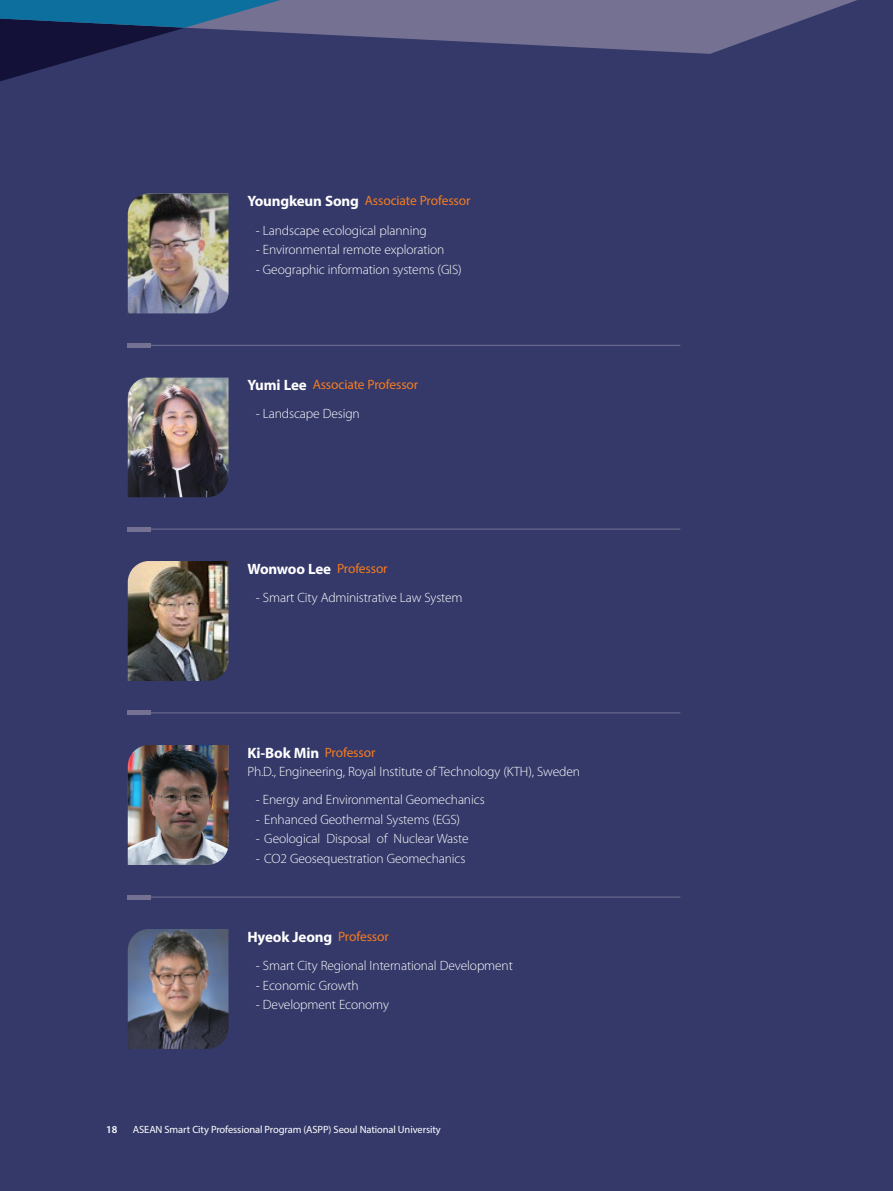
<style>
.page{position:relative;width:893px;height:1191px;background:#343969}
.page>*{position:absolute;margin:0;border:0;box-sizing:border-box;transform-origin:0 0}
.t1{font:700 15px "Myriad Pro";letter-spacing:-.01em;color:#fff}
.t2{font:300 13.5px "Myriad Pro";letter-spacing:-.01em;color:#fff}
.t3{font:13.5px "Myriad Pro";letter-spacing:-.01em;color:#f47b21}
.t4{font:10.5px "Myriad Pro";letter-spacing:-.01em;color:#fff}
.t5{font:600 10.5px "Myriad Pro";color:#fff}
.s1{font-weight:700;font-size:15px;color:#fff}
.s2{font-weight:400;font-size:13.5px;color:#f47b21}
</style>
<div class="page">
<svg style="left:325px;top:0;width:532px;height:54px;fill:#757193"></svg>
<svg style="left:0;top:0;width:325px;height:82px"></svg>
<img style="left:128px;top:193px;width:100px;height:120px">
<img style="left:128px;top:377px;width:100px;height:120px">
<img style="left:128px;top:561px;width:100px;height:120px">
<img style="left:128px;top:929px;width:100px;height:120px">
<img style="left:128px;top:745px;width:100px;height:120px">
<hr style="left:128px;top:343px;width:23px;height:4px;background:#757193">
<hr style="left:145px;top:345px;width:535px;height:1px;background:#757193">
<hr style="left:128px;top:527px;width:23px;height:4px;background:#757193">
<hr style="left:145px;top:529px;width:535px;height:1px;background:#757193">
<hr style="left:128px;top:711px;width:23px;height:4px;background:#757193">
<hr style="left:145px;top:712px;width:535px;height:1px;background:#757193">
<hr style="left:128px;top:895px;width:23px;height:4px;background:#757193">
<hr style="left:145px;top:896px;width:535px;height:1px;background:#757193">
<p class="t3" style="left:247px;top:193px;width:224px"><span class="s1">Youngkeun Song</span> Associate Professor</p>
<p class="t2" style="left:256px;top:223px;width:172px">- Landscape ecological planning</p>
<p class="t2" style="left:256px;top:242px;width:190px">- Environmental remote exploration</p>
<p class="t2" style="left:256px;top:262px;width:207px">- Geographic information systems (GIS)</p>
<p class="t3" style="left:247px;top:376px;width:172px"><span class="s1">Yumi Lee</span> Associate Professor</p>
<p class="t2" style="left:256px;top:406px;width:105px">- Landscape Design</p>
<p class="t1" style="left:247px;top:559px;width:142px">Wonwoo Lee <span class="s2">Professor</span></p>
<p class="t2" style="left:256px;top:590px;width:208px">- Smart City Administrative Law System</p>
<p class="t1" style="left:247px;top:742px;width:129px">Ki-Bok Min <span class="s2">Professor</span></p>
<p class="t2" style="left:247px;top:764px;width:334px">Ph.D., Engineering, Royal Institute of Technology (KTH), Sweden</p>
<p class="t2" style="left:256px;top:792px;width:230px">- Energy and Environmental Geomechanics</p>
<p class="t2" style="left:256px;top:811px;width:206px">- Enhanced Geothermal Systems (EGS)</p>
<p class="t2" style="left:256px;top:831px;width:214px">- Geological Disposal of Nuclear Waste</p>
<p class="t2" style="left:256px;top:850px;width:211px">- CO2 Geosequestration Geomechanics</p>
<p class="t1" style="left:247px;top:926px;width:143px">Hyeok Jeong <span class="s2">Professor</span></p>
<p class="t2" style="left:256px;top:958px;width:258px">- Smart City Regional International Development</p>
<p class="t2" style="left:256px;top:977px;width:104px">- Economic Growth</p>
<p class="t2" style="left:256px;top:997px;width:135px">- Development Economy</p>
<p class="t5" style="left:106px;top:1123px;width:13px">18</p>
<p class="t4" style="left:133px;top:1123px;width:309px">ASEAN Smart City Professional Program (ASPP) Seoul National University</p>
</div>
